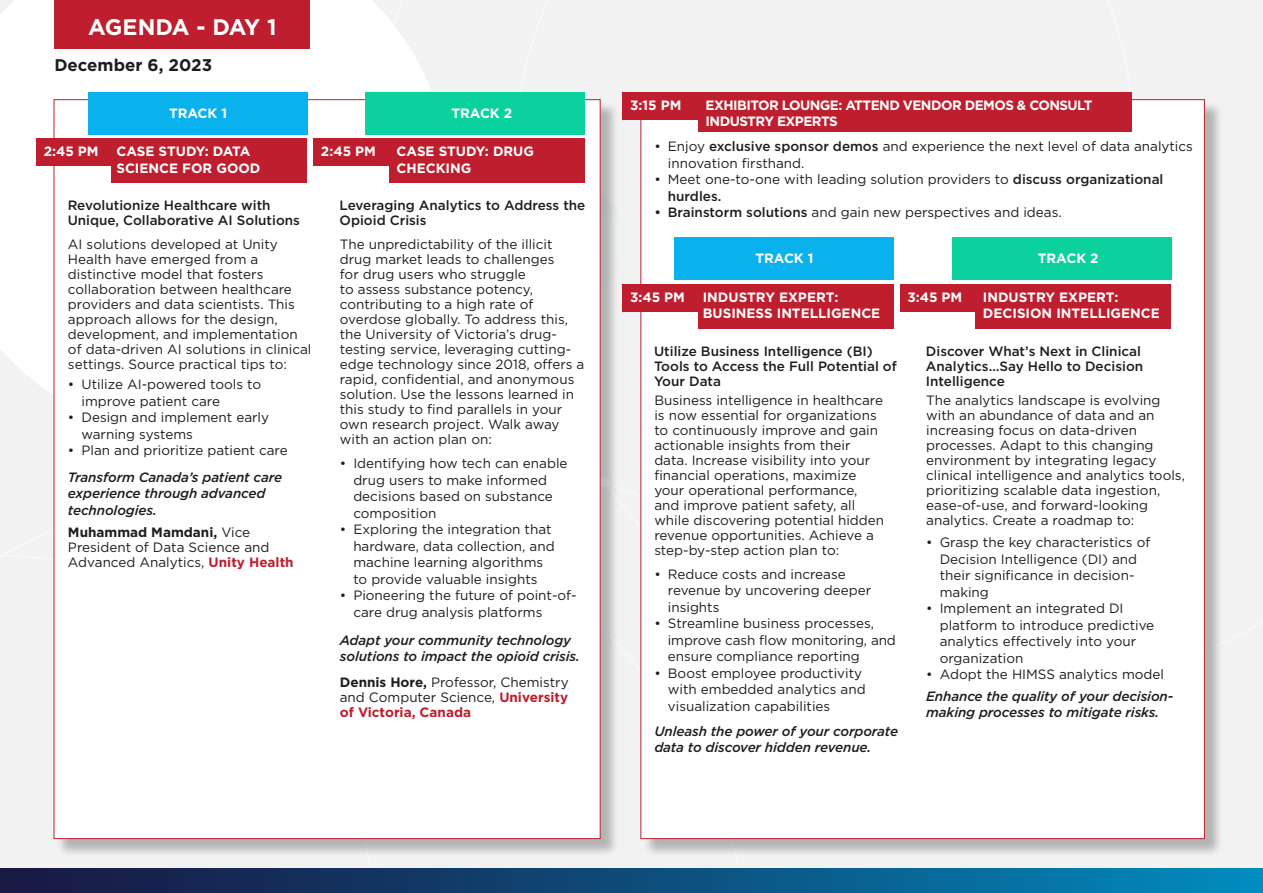
<style>
.page{position:relative;width:1263px;height:893px;background:#fff}
.page>*{position:absolute;margin:0;border:0;box-sizing:border-box;transform-origin:0 0}
.t1{font:700 22.5px "Gotham";letter-spacing:-.045em;color:#fff}
.t2{font:700 16.8px "Gotham";color:#1d1d1b}
.t3{font:13.5px/15px "Gotham";color:#1d1d1b}
.t4{font:italic 500 13.5px/16.5px "Gotham";letter-spacing:-.01em;color:#1d1d1b}
.t5{font:500 13.5px/15px "Gotham";color:#1d1d1b}
.t6{font:700 13.5px/16.2px "Gotham";color:#fff}
.t7{font:700 13.5px/16.2px "Gotham";letter-spacing:-.04em;color:#fff}
.s1{font-weight:700}
.s2{font-weight:700;color:#be1e2d}
.s3{font-weight:500}
</style>
<div class="page">
<svg style="left:0;top:0;width:376px;height:437px"></svg>
<div style="left:1134px;top:0;width:129px;height:691px;background:#f2f2f2"></div>
<div style="left:376px;top:0;width:758px;height:487px;background:#f2f2f2"></div>
<div style="left:0;top:487px;width:755px;height:381px;background:#f2f2f2"></div>
<div style="left:0;top:555px;width:377px;height:313px;background:#f2f2f2"></div>
<svg style="left:619px;top:190px;width:7px;height:101px"></svg>
<div style="left:56px;top:101px;width:563px;height:756px;background:#1d1d1b;opacity:.3"></div>
<div style="left:54px;top:99px;width:546px;height:740px;background:#fff;border:1px solid #be1e2d"></div>
<div style="left:643px;top:101px;width:581px;height:756px;background:#1d1d1b;opacity:.3"></div>
<div style="left:640px;top:99px;width:565px;height:740px;background:#fff;border:1px solid #be1e2d"></div>
<div style="left:0;top:868px;width:1263px;height:25px;background:linear-gradient(to right,#1a133d,#0189bb)"></div>
<div style="left:54px;top:0;width:256px;height:48px;background:#be1e2d"></div>
<div style="left:88px;top:92px;width:220px;height:42px;background:#0ab2ed"></div>
<div style="left:36px;top:138px;width:76px;height:28px;background:#be1e2d"></div>
<div style="left:112px;top:138px;width:195px;height:45px;background:#be1e2d"></div>
<div style="left:365px;top:92px;width:220px;height:42px;background:#0ad19d"></div>
<div style="left:313px;top:138px;width:76px;height:28px;background:#be1e2d"></div>
<div style="left:389px;top:138px;width:195px;height:45px;background:#be1e2d"></div>
<div style="left:622px;top:92px;width:76px;height:28px;background:#be1e2d"></div>
<div style="left:698px;top:92px;width:433px;height:39px;background:#be1e2d"></div>
<div style="left:674px;top:238px;width:220px;height:42px;background:#0ab2ed"></div>
<div style="left:622px;top:284px;width:76px;height:28px;background:#be1e2d"></div>
<div style="left:698px;top:284px;width:195px;height:45px;background:#be1e2d"></div>
<div style="left:952px;top:238px;width:219px;height:42px;background:#0ad19d"></div>
<div style="left:900px;top:284px;width:75px;height:28px;background:#be1e2d"></div>
<div style="left:975px;top:284px;width:196px;height:45px;background:#be1e2d"></div>
<h1 class="t1" style="left:88px;top:12px;width:190px">AGENDA - DAY 1</h1>
<p class="t2" style="left:54px;top:54px;width:159px">December 6, 2023</p>
<p class="t6" style="left:169px;top:105px;width:60px">TRACK 1</p>
<p class="t6" style="left:44px;top:143px;width:56px">2:45 PM</p>
<p class="t6" style="left:116px;top:143px;width:146px">CASE STUDY: DATA<br>SCIENCE FOR GOOD</p>
<p class="t6" style="left:451px;top:105px;width:62px">TRACK 2</p>
<p class="t6" style="left:321px;top:143px;width:56px">2:45 PM</p>
<p class="t6" style="left:396px;top:143px;width:139px">CASE STUDY: DRUG<br>CHECKING</p>
<p class="t5" style="left:68px;top:198px;width:234px">Revolutionize Healthcare with<br>Unique, Collaborative AI Solutions</p>
<p class="t5" style="left:340px;top:198px;width:247px">Leveraging Analytics to Address the<br>Opioid Crisis</p>
<p class="t3" style="left:68px;top:236px;width:245px">AI solutions developed at Unity Health have emerged from a distinctive model that fosters collaboration between healthcare providers and data scientists. This approach allows for the design, development, and implementation of data-driven AI solutions in clinical settings. Source practical tips to:</p>
<p class="t3" style="left:340px;top:236px;width:246px">The unpredictability of the illicit drug market leads to challenges<br>for drug users who struggle<br>to assess substance potency, contributing to a high rate of overdose globally. To address this, the University of Victoria’s drug&shy;testing service, leveraging cutting&shy;edge technology since 2018, offers a rapid, confidential, and anonymous solution. Use the lessons learned in this study to find parallels in your own research project. Walk away with an action plan on:</p>
<p class="t3" style="left:81px;top:376px;width:181px;line-height:16.5px;text-indent:-14px">• Utilize AI-powered tools to improve patient care</p>
<p class="t3" style="left:81px;top:409px;width:189px;line-height:16.5px;text-indent:-14px">• Design and implement early warning systems</p>
<p class="t3" style="left:68px;top:443px;width:221px">• Plan and prioritize patient care</p>
<p class="t3" style="left:353px;top:455px;width:216px;line-height:16.5px;text-indent:-14px">• Identifying how tech can enable drug users to make informed decisions based on substance composition</p>
<p class="t3" style="left:353px;top:521px;width:203px;line-height:16.5px;text-indent:-14px">• Exploring the integration that hardware, data collection, and machine learning algorithms to provide valuable insights</p>
<p class="t3" style="left:353px;top:587px;width:225px;line-height:16.5px;text-indent:-14px">• Pioneering the future of point-of&shy;care drug analysis platforms</p>
<p class="t4" style="left:68px;top:469px;width:216px">Transform Canada’s patient care experience through advanced technologies.</p>
<p class="t3" style="left:68px;top:525px;width:227px"><span class="s1">Muhammad Mamdani,</span> Vice<br>President of Data Science and<br>Advanced Analytics, <span class="s2">Unity Health</span></p>
<p class="t4" style="left:340px;top:632px;width:242px">Adapt your community technology solutions to impact the opioid crisis.</p>
<p class="t3" style="left:340px;top:674px;width:230px;text-align:justify"><span class="s1">Dennis Hore,</span> Professor, Chemistry and Computer Science, <span class="s2">University of Victoria, Canada</span></p>
<p class="t6" style="left:630px;top:97px;width:53px">3:15 PM</p>
<p class="t7" style="left:706px;top:97px;width:388px">EXHIBITOR LOUNGE: ATTEND VENDOR DEMOS &amp; CONSULT<br>INDUSTRY EXPERTS</p>
<p class="t3" style="left:668px;top:138px;width:527px;line-height:16.5px;text-indent:-14px">• Enjoy <span class="s3">exclusive sponsor demos</span> and experience the next level of data analytics innovation firsthand.</p>
<p class="t3" style="left:668px;top:171px;width:497px;line-height:16.5px;text-indent:-14px">• Meet one-to-one with leading solution providers to <span class="s3">discuss organizational hurdles.</span></p>
<p class="t3" style="left:654px;top:205px;width:409px"><span class="s3">• Brainstorm solutions</span> and gain new perspectives and ideas.</p>
<p class="t6" style="left:755px;top:250px;width:60px">TRACK 1</p>
<p class="t6" style="left:630px;top:289px;width:56px">3:45 PM</p>
<p class="t6" style="left:703px;top:289px;width:179px">INDUSTRY EXPERT:<br>BUSINESS INTELLIGENCE</p>
<p class="t6" style="left:1038px;top:250px;width:62px">TRACK 2</p>
<p class="t6" style="left:907px;top:289px;width:56px">3:45 PM</p>
<p class="t6" style="left:983px;top:289px;width:179px">INDUSTRY EXPERT:<br>DECISION INTELLIGENCE</p>
<p class="t5" style="left:654px;top:343px;width:244px">Utilize Business Intelligence (BI)<br>Tools to Access the Full Potential of<br>Your Data</p>
<p class="t5" style="left:926px;top:343px;width:219px">Discover What’s Next in Clinical<br>Analytics…Say Hello to Decision<br>Intelligence</p>
<p class="t3" style="left:654px;top:393px;width:231px">Business intelligence in healthcare is now essential for organizations to continuously improve and gain actionable insights from their data. Increase visibility into your financial operations, maximize your operational performance, and improve patient safety, all while discovering potential hidden revenue opportunities. Achieve a step-by-step action plan to:</p>
<p class="t3" style="left:926px;top:393px;width:260px">The analytics landscape is evolving with an abundance of data and an increasing focus on data-driven processes. Adapt to this changing environment by integrating legacy clinical intelligence and analytics tools, prioritizing scalable data ingestion, ease-of-use, and forward-looking analytics. Create a roadmap to:</p>
<p class="t3" style="left:668px;top:565px;width:205px;line-height:16.5px;text-indent:-14px">• Reduce costs and increase revenue by uncovering deeper insights</p>
<p class="t3" style="left:668px;top:615px;width:230px;line-height:16.5px;text-indent:-14px">• Streamline business processes, improve cash flow monitoring, and ensure compliance reporting</p>
<p class="t3" style="left:668px;top:664px;width:199px;line-height:16.5px;text-indent:-14px">• Boost employee productivity with embedded analytics and visualization capabilities</p>
<p class="t3" style="left:940px;top:534px;width:212px;line-height:16.5px;text-indent:-14px">• Grasp the key characteristics of<br>Decision Intelligence (DI) and their significance in decision&shy;making</p>
<p class="t3" style="left:940px;top:600px;width:216px;line-height:16.5px;text-indent:-14px">• Implement an integrated DI platform to introduce predictive analytics effectively into your organization</p>
<p class="t3" style="left:926px;top:667px;width:239px">• Adopt the HIMSS analytics model</p>
<p class="t4" style="left:926px;top:688px;width:249px">Enhance the quality of your decision&shy;making processes to mitigate risks.</p>
<p class="t4" style="left:654px;top:722px;width:245px">Unleash the power of your corporate data to discover hidden revenue.</p>
</div>
